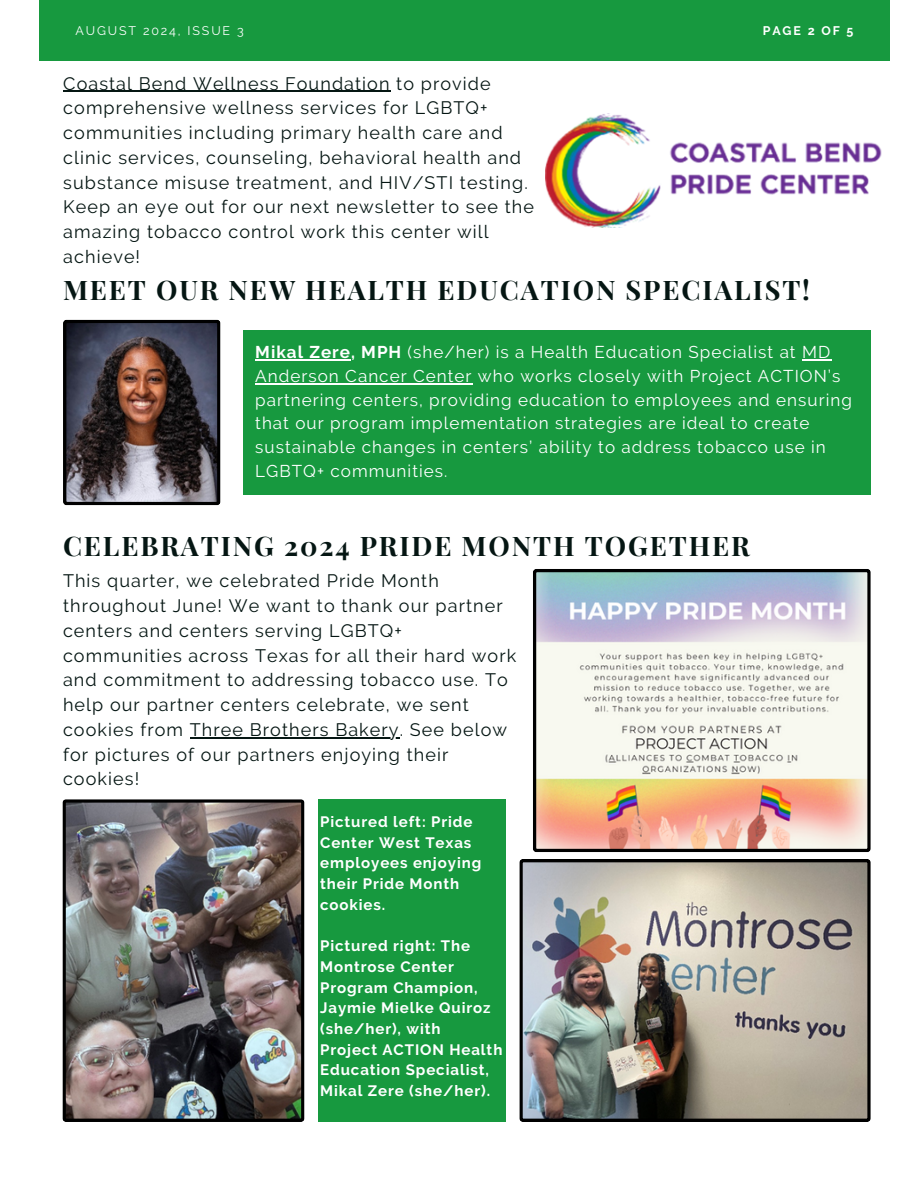
<style>
.page{position:relative;width:918px;height:1188px;background:#fff}
.page>*{position:absolute;margin:0;border:0;box-sizing:border-box;transform-origin:0 0}
.t1{font:700 27px "Playfair Display";letter-spacing:.07em;color:#051613}
.t2{font:18px/24.8px "Raleway";letter-spacing:.06em;color:#051613}
.t3{font:17.1px/23.7px "Raleway";letter-spacing:.06em;color:#fff}
.t4{font:700 15px/20.7px "Raleway";letter-spacing:.06em;color:#fff}
.t5{font:12.45px "Raleway";letter-spacing:.15em;color:#fff}
.t6{font:700 12.45px "Raleway";letter-spacing:.15em;color:#fff}
.s1{font-weight:700}
</style>
<div class="page">
<div style="left:39px;top:0;width:851px;height:60px;background:#17993f"></div>
<div style="left:318px;top:799px;width:188px;height:323px;background:#17993f"></div>
<svg style="left:533px;top:569px;width:337px;height:283px"></svg>
<img style="left:62px;top:799px;width:242px;height:323px">
<img style="left:519px;top:859px;width:351px;height:263px">
<hr style="left:190px;top:737px;width:210px;height:1px;background:#051613">
<hr style="left:63px;top:91px;width:328px;height:1px;background:#051613">
<img style="left:546px;top:113px;width:336px;height:115px">
<div style="left:244px;top:331px;width:627px;height:163px;background:#17993f"></div>
<svg style="left:63px;top:320px;width:158px;height:185px;background:#4f464a"></svg>
<hr style="left:255px;top:360px;width:96px;height:1px;background:#fff">
<svg style="left:802px;top:360px;width:29px;height:1px"></svg>
<hr style="left:255px;top:383px;width:218px;height:1px;background:#fff">
<p class="t5" style="left:76px;top:23px;width:170px">AUGUST 2024, ISSUE 3</p>
<p class="t6" style="left:763px;top:23px;width:92px">PAGE 2 OF 5</p>
<p class="t2" style="left:63px;top:71px;width:472px">Coastal Bend Wellness Foundation to provide comprehensive wellness services for LGBTQ+ communities including primary health care and clinic services, counseling, behavioral health and substance misuse treatment, and HIV/STI testing.<br>Keep an eye out for our next newsletter to see the amazing tobacco control work this center will achieve!</p>
<p class="t1" style="left:63px;top:271px;width:749px">MEET OUR NEW HEALTH EDUCATION SPECIALIST!</p>
<p class="t3" style="left:255px;top:341px;width:598px"><span class="s1">Mikal Zere, MPH</span> (she/her) is a Health Education Specialist at MD Anderson Cancer Center who works closely with Project ACTION’s partnering centers, providing education to employees and ensuring that our program implementation strategies are ideal to create sustainable changes in centers’ ability to address tobacco use in LGBTQ+ communities.</p>
<h2 class="t1" style="left:63px;top:527px;width:688px">CELEBRATING 2024 PRIDE MONTH TOGETHER</h2>
<h2 class="t2" style="left:63px;top:569px;width:455px">This quarter, we celebrated Pride Month throughout June! We want to thank our partner centers and centers serving LGBTQ+ communities across Texas for all their hard work and commitment to addressing tobacco use. To help our partner centers celebrate, we sent cookies from Three Brothers Bakery. See below</h2>
<h1 class="t2" style="left:63px;top:742px;width:387px">for pictures of our partners enjoying their cookies!</h1>
<p class="t4" style="left:320px;top:811px;width:163px">Pictured left: Pride<br>Center West Texas employees enjoying their Pride Month cookies.</p>
<h4 class="t4" style="left:320px;top:936px;width:184px">Pictured right: The<br>Montrose Center<br>Program Champion,<br>Jaymie Mielke Quiroz (she/her), with<br>Project ACTION Health<br>Education Specialist,<br>Mikal Zere (she/her).</h4>
</div>
